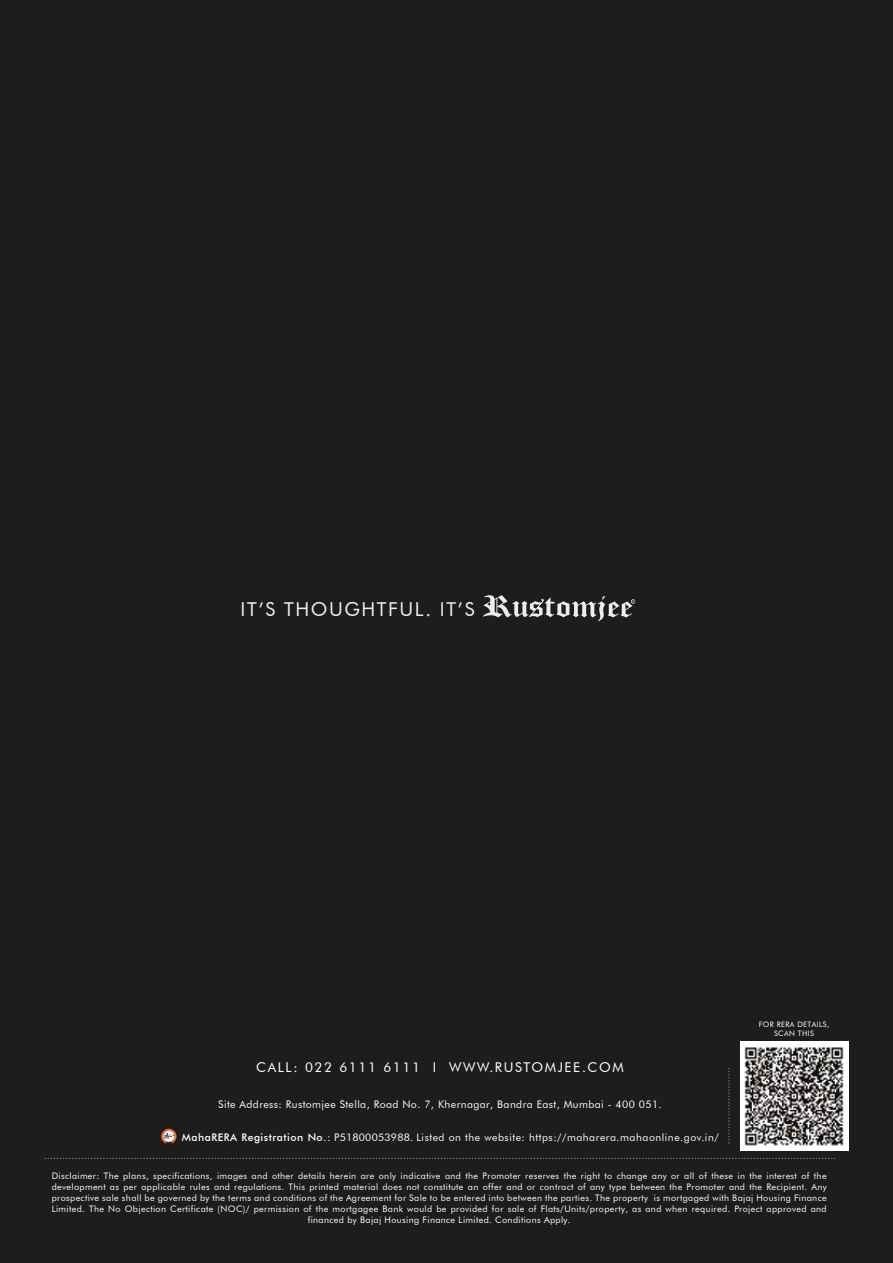
<style>
.page{position:relative;width:893px;height:1263px;background:#1d1d1b}
.page>*{position:absolute;margin:0;border:0;box-sizing:border-box;transform-origin:0 0}
.t1{font:19.2px "Futura BT";letter-spacing:.08em;color:#ededed}
.t2{font:13.5px "Futura BT";letter-spacing:.12em;color:#fff}
.t3{font:10.5px "Futura BT";letter-spacing:.04em;color:#fff}
.t4{font:9px/10.8px "Futura BT";letter-spacing:.04em;color:#fff;text-align:center}
.t5{font:7.5px/9px "Futura BT";letter-spacing:.05em;color:#fff;text-align:center}
.s1{font-weight:500}
</style>
<div class="page">
<svg style="left:162px;top:1129px;width:14px;height:15px"></svg>
<svg style="left:728px;top:1068px;width:1px;height:76px"></svg>
<svg style="left:483px;top:595px;width:152px;height:26px"></svg>
<svg style="left:45px;top:1158px;width:790px;height:1px"></svg>
<img style="left:740px;top:1041px;width:108px;height:110px">
<h1 class="t1" style="left:241px;top:598px;width:236px">IT’S THOUGHTFUL. IT’S</h1>
<h2 class="t2" style="left:256px;top:1059px;width:369px">CALL: 022 6111 6111 I WWW.RUSTOMJEE.COM</h2>
<p class="t3" style="left:218px;top:1098px;width:445px">Site Address: Rustomjee Stella, Road No. 7, Khernagar, Bandra East, Mumbai - 400 051.</p>
<p class="t3" style="left:182px;top:1130px;width:538px"><span class="s1">MahaRERA Registration No.:</span> P51800053988. Listed on the website: https://maharera.mahaonline.gov.in/</p>
<p class="t5" style="left:759px;top:1019px;width:72px">FOR RERA DETAILS,<br>SCAN THIS</p>
<p class="t4" style="left:52px;top:1171px;width:777px">Disclaimer: The plans, specifications, images and other details herein are only indicative and the Promoter reserves the right to change any or all of these in the interest of the development as per applicable rules and regulations. This printed material does not constitute an offer and or contract of any type between the Promoter and the Recipient. Any prospective sale shall be governed by the terms and conditions of the Agreement for Sale to be entered into between the parties. The property is mortgaged with Bajaj Housing Finance Limited. The No Objection Certificate (NOC)/ permission of the mortgagee Bank would be provided for sale of Flats/Units/property, as and when required. Project approved and financed by Bajaj Housing Finance Limited. Conditions Apply.</p>
</div>
